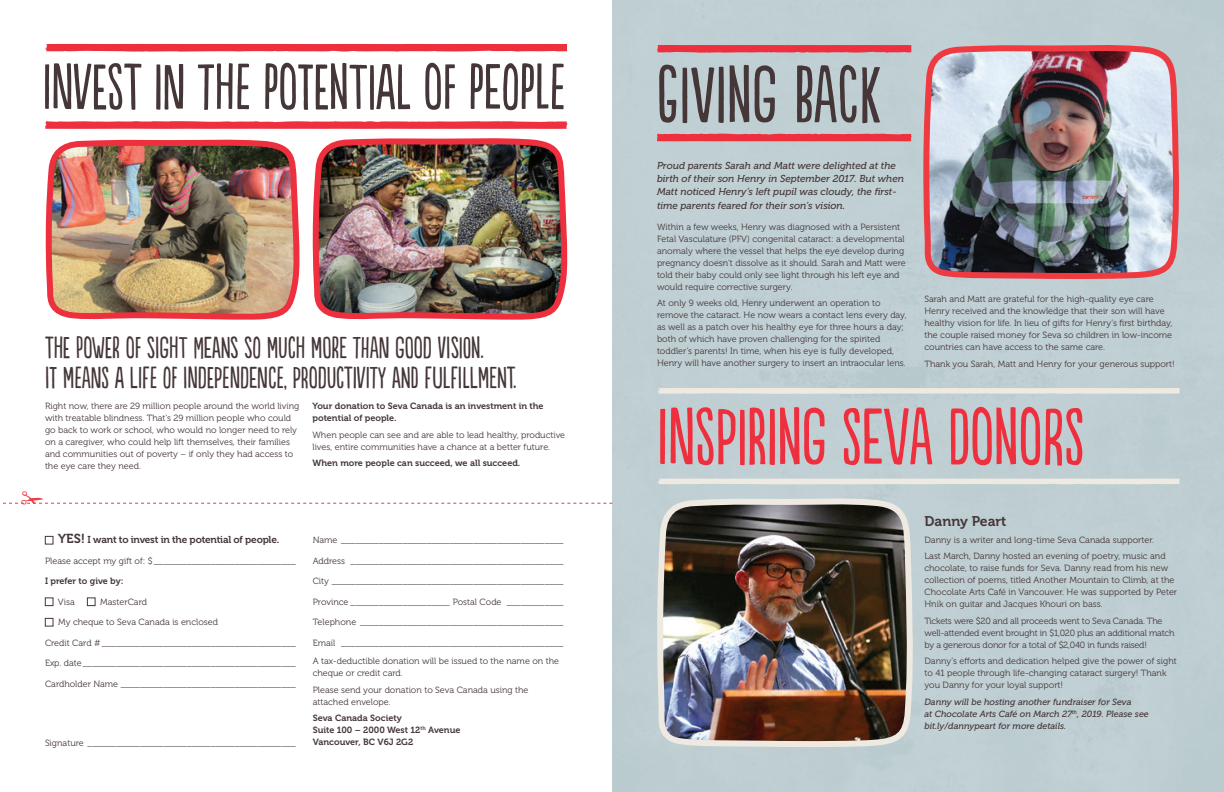
<style>
.page{position:relative;width:1224px;height:792px;background:#fff}
.page>*{position:absolute;margin:0;border:0;box-sizing:border-box;transform-origin:0 0}
.t1{font:75.3px "Populaire";letter-spacing:.01em;color:#453638}
.t2{font:75.1px "Populaire";color:#ee2f3e}
.t3{font:60.6px "Populaire";color:#453638}
.t4{font:28.6px/29.7px "Populaire";color:#453638}
.t5{font:14px "Museo 700";color:#453638}
.Subhead{font:italic 10px/13px "Museo 500";color:#453638}
.t6{font:10px "Museo 700";letter-spacing:-.02em;color:#453638}
.Subhead-2{font:9px/12px "Museo 300";color:#453638}
.Copy{font:9px/12px "Museo 300";color:#453638}
.Subhead-3{font:9px/12px "Museo 700";color:#453638}
.Copy-2{font:9px/12px "Museo 300";letter-spacing:-.02em;color:#453638}
.Copy-3{font:italic 9px/12px "Museo 500";color:#453638}
.s1{font-size:13px}
.s2{font-size:11px}
</style>
<div class="page">
<img style="left:917px;top:40px;width:265px;height:242px">
<img style="left:651px;top:494px;width:265px;height:257px">
<div style="left:45px;top:536px;width:8px;height:8px;border:1px solid #453638"></div>
<div style="left:45px;top:598px;width:8px;height:8px;border:1px solid #453638"></div>
<div style="left:87px;top:598px;width:8px;height:8px;border:1px solid #453638"></div>
<div style="left:45px;top:618px;width:8px;height:8px;border:1px solid #453638"></div>
<img style="left:45px;top:139px;width:255px;height:181px">
<img style="left:312px;top:138px;width:256px;height:182px">
<svg style="left:45px;top:44px;width:522px;height:8px;background:#ef4250"></svg>
<svg style="left:45px;top:121px;width:523px;height:8px;background:#ef424f"></svg>
<svg style="left:657px;top:45px;width:254px;height:8px;background:#e93d4b"></svg>
<svg style="left:657px;top:133px;width:255px;height:8px;background:#e84250"></svg>
<svg style="left:657px;top:388px;width:523px;height:6px;background:#eae6df"></svg>
<svg style="left:657px;top:479px;width:523px;height:6px;background:#e7e5de"></svg>
<svg style="left:3px;top:502px;width:609px;height:2px"></svg>
<p class="t3" style="left:43px;top:54px;width:524px">INVESTINTHE POTENTIAL OFPEOPLE</p>
<p class="t4" style="left:45px;top:334px;width:473px">THE POWER OF SIGHT MEANS SO MUCH MORE THAN GOOD VISION.<br>IT MEANS A LIFE OF INDEPENDENCE, PRODUCTIVITY AND FULFILLMENT.</p>
<p class="Subhead-2" style="left:45px;top:400px;width:256px">Right now, there are 29 million people around the world living with treatable blindness. That’s 29 million people who could go back to work or school, who would no longer need to rely on a caregiver, who could help lift themselves, their families and communities out of poverty – if only they had access to the eye care they need.</p>
<p class="Subhead-3" style="left:312px;top:400px;width:233px">Your donation to Seva Canada is an investment in the potential of people.</p>
<p class="Subhead-2" style="left:312px;top:429px;width:254px">When people can see and are able to lead healthy, productive lives, entire communities have a chance at a better future.</p>
<p class="Subhead-3" style="left:312px;top:457px;width:209px">When more people can succeed, we all succeed.</p>
<p class="t6" style="left:58px;top:534px;width:223px"><span class="s1">YES!</span> I want to invest in the potential of people.</p>
<p class="Subhead-2" style="left:45px;top:555px;width:252px">Please accept my gift of: $ ______________________________</p>
<p class="Subhead-3" style="left:45px;top:575px;width:80px">I prefer to give by:</p>
<p class="Subhead-2" style="left:58px;top:596px;width:18px">Visa</p>
<p class="Subhead-2" style="left:100px;top:596px;width:48px">MasterCard</p>
<p class="Subhead-2" style="left:58px;top:616px;width:161px">My cheque to Seva Canada is enclosed</p>
<p class="Subhead-2" style="left:45px;top:637px;width:252px">Credit Card # _________________________________________</p>
<p class="Subhead-2" style="left:45px;top:657px;width:252px">Exp. date_____________________________________________</p>
<p class="Subhead-2" style="left:45px;top:678px;width:252px">Cardholder Name _____________________________________</p>
<p class="Subhead-2" style="left:45px;top:737px;width:252px">Signature ____________________________________________</p>
<p class="Subhead-2" style="left:313px;top:534px;width:252px">Name _______________________________________________</p>
<p class="Subhead-2" style="left:313px;top:555px;width:252px">Address _____________________________________________</p>
<p class="Subhead-2" style="left:313px;top:575px;width:252px">City _________________________________________________</p>
<p class="Subhead-2" style="left:313px;top:596px;width:252px">Province _____________________ Postal Code ____________</p>
<p class="Subhead-2" style="left:313px;top:616px;width:252px">Telephone ___________________________________________</p>
<p class="Subhead-2" style="left:313px;top:637px;width:252px">Email _______________________________________________</p>
<p class="Subhead-2" style="left:313px;top:655px;width:248px">A tax-deductible donation will be issued to the name on the cheque or credit card.</p>
<p class="Subhead-2" style="left:313px;top:684px;width:217px">Please send your donation to Seva Canada using the attached envelope.</p>
<p class="Subhead-3" style="left:313px;top:712px;width:90px">Seva Canada Society</p>
<p class="Subhead-3" style="left:313px;top:724px;width:149px">Suite 100 – 2000 West 12<sup>th</sup> Avenue</p>
<p class="Subhead-3" style="left:313px;top:736px;width:102px">Vancouver, BC V6J 2G2</p>
<p class="t1" style="left:657px;top:54px;width:225px">GIVING BACK</p>
<p class="Subhead" style="left:657px;top:159px;width:249px">Proud parents Sarah and Matt were delighted at the birth of their son Henry in September 2017. But when<br>Matt noticed Henry’s left pupil was cloudy, the first-</p>
<p class="Subhead" style="left:657px;top:199px;width:190px">time parents feared for their son’s vision<span class="s2">.</span></p>
<p class="Subhead-2" style="left:657px;top:221px;width:250px">Within a few weeks, Henry was diagnosed with a Persistent Fetal Vasculature (PFV) congenital cataract: a developmental anomaly where the vessel that helps the eye develop during pregnancy doesn’t dissolve as it should. Sarah and Matt were told their baby could only see light through his left eye and would require corrective surgery.</p>
<p class="Subhead-2" style="left:657px;top:297px;width:251px">At only 9 weeks old, Henry underwent an operation to remove the cataract. He now wears a contact lens every day, as well as a patch over his healthy eye for three hours a day; both of which have proven challenging for the spirited toddler’s parents! In time, when his eye is fully developed, Henry will have another surgery to insert an intraocular lens.</p>
<p class="Subhead-2" style="left:924px;top:293px;width:250px">Sarah and Matt are grateful for the high-quality eye care Henry received and the knowledge that their son will have healthy vision for life. In lieu of gifts for Henry’s first birthday, the couple raised money for Seva so children in low-income countries can have access to the same care.</p>
<p class="Subhead-2" style="left:924px;top:358px;width:252px">Thank you Sarah, Matt and Henry for your generous support!</p>
<p class="t2" style="left:657px;top:396px;width:429px">INSPIRING SEVA DONORS</p>
<p class="t5" style="left:924px;top:513px;width:84px">Danny Peart</p>
<p class="Copy" style="left:924px;top:534px;width:231px">Danny is a writer and long-time Seva Canada supporter.</p>
<p class="Copy" style="left:924px;top:550px;width:254px">Last March, Danny hosted an evening of poetry, music and chocolate, to raise funds for Seva. Danny read from his new collection of poems, titled Another Mountain to Climb, at the Chocolate Arts Café in Vancouver. He was supported by Peter Hnik on guitar and Jacques Khouri on bass.</p>
<p class="Copy-2" style="left:924px;top:615px;width:252px">Tickets were $20 and all proceeds went to Seva Canada. The well-attended event brought in $1,020 plus an additional match by a generous donor for a total of $2,040 in funds raised!</p>
<p class="Copy" style="left:924px;top:655px;width:254px">Danny’s efforts and dedication helped give the power of sight to 41 people through life-changing cataract surgery! Thank you Danny for your loyal support!</p>
<p class="Copy-3" style="left:924px;top:696px;width:226px">Danny will be hosting another fundraiser for Seva<br>at Chocolate Arts Café on March 27<sup>th</sup>, 2019. Please see bit.ly/dannypeart for more details.</p>
</div>
